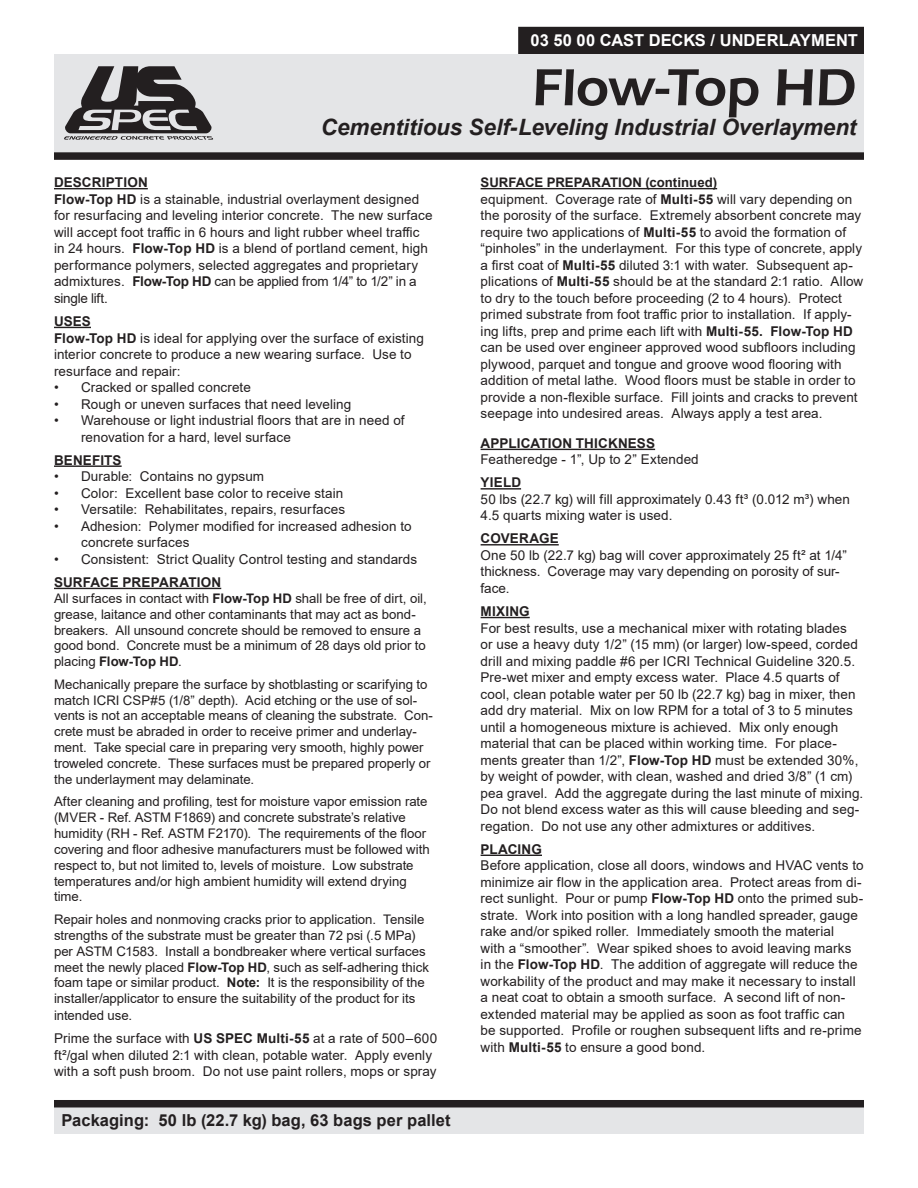
<style>
.page{position:relative;width:918px;height:1188px;background:#fff}
.page>*{position:absolute;margin:0;border:0;box-sizing:border-box;transform-origin:0 0}
.Product_Name{font:600 54px "Eras ITC";letter-spacing:-.015em;color:#231f20}
.Product_Descriptions{font:italic 700 22.5px "Arial";letter-spacing:-.005em;color:#231f20}
.Packaging{font:700 16.5px "Arial";letter-spacing:.005em;color:#231f20}
.categories{font:700 16.5px "Arial";letter-spacing:.005em;color:#fff}
.Body_Text{font:13.5px/16.5px "Arial";letter-spacing:.005em;color:#231f20}
.Body_Text_Heading{font:700 13.5px "Arial";letter-spacing:.01em;color:#231f20}
.Body_Text-2{font:700 13.5px "Arial";letter-spacing:.015em;color:#231f20}
.Body_Text-3{font:13.2px/15.9px "Arial";letter-spacing:-.005em;color:#231f20}
.Body_Text-4{font:700 13.2px "Arial";color:#231f20}
.s1{font-weight:700}
</style>
<div class="page">
<div style="left:54px;top:1108px;width:810px;height:26px;background:#e4e5e7"></div>
<div style="left:54px;top:1100px;width:810px;height:7px;background:#231f20"></div>
<div style="left:54px;top:54px;width:810px;height:98px;background:#e4e5e7"></div>
<div style="left:54px;top:152px;width:810px;height:8px;background:#231f20"></div>
<svg style="left:64px;top:66px;width:149px;height:74px"></svg>
<hr style="left:54px;top:188px;width:94px;height:1px;background:#231f20">
<hr style="left:54px;top:327px;width:37px;height:1px;background:#231f20">
<hr style="left:54px;top:465px;width:68px;height:2px;background:#231f20">
<hr style="left:54px;top:588px;width:167px;height:1px;background:#231f20">
<hr style="left:481px;top:188px;width:236px;height:1px;background:#231f20">
<hr style="left:481px;top:449px;width:174px;height:1px;background:#231f20">
<hr style="left:481px;top:488px;width:40px;height:2px;background:#231f20">
<hr style="left:481px;top:544px;width:78px;height:1px;background:#231f20">
<hr style="left:481px;top:617px;width:49px;height:1px;background:#231f20">
<hr style="left:481px;top:855px;width:61px;height:1px;background:#231f20">
<div style="left:518px;top:27px;width:346px;height:27px;background:#231f20"></div>
<p class="categories" style="left:531px;top:28px;width:329px">03 50 00 CAST DECKS / UNDERLAYMENT</p>
<p class="Product_Name" style="left:532px;top:57px;width:326px">Flow-Top HD</p>
<p class="Product_Descriptions" style="left:321px;top:112px;width:537px">Cementitious Self-Leveling Industrial Overlayment</p>
<p class="Body_Text_Heading" style="left:54px;top:173px;width:95px">DESCRIPTION</p>
<p class="Body_Text" style="left:54px;top:191px;width:380px"><span class="s1">Flow-Top HD</span> is a stainable, industrial overlayment designed for resurfacing and leveling interior concrete. The new surface will accept foot traffic in 6 hours and light rubber wheel traffic in 24 hours. <span class="s1">Flow-Top HD</span> is a blend of portland cement, high performance polymers, selected aggregates and proprietary admixtures. <span class="s1">Flow-Top HD</span> can be applied from 1/4” to 1/2” in a single lift.</p>
<p class="Body_Text_Heading" style="left:54px;top:312px;width:38px">USES</p>
<p class="Body_Text" style="left:54px;top:329px;width:371px"><span class="s1">Flow-Top HD</span> is ideal for applying over the surface of existing interior concrete to produce a new wearing surface. Use to resurface and repair:</p>
<p class="Body_Text" style="left:54px;top:379px;width:198px">• Cracked or spalled concrete</p>
<p class="Body_Text" style="left:54px;top:395px;width:299px">• Rough or uneven surfaces that need leveling</p>
<p class="Body_Text" style="left:81px;top:412px;width:325px;text-indent:-27px">• Warehouse or light industrial floors that are in need of renovation for a hard, level surface</p>
<p class="Body_Text_Heading" style="left:54px;top:451px;width:69px">BENEFITS</p>
<p class="Body_Text" style="left:54px;top:468px;width:212px">• Durable: Contains no gypsum</p>
<p class="Body_Text" style="left:54px;top:485px;width:291px">• Color: Excellent base color to receive stain</p>
<p class="Body_Text" style="left:54px;top:501px;width:293px">• Versatile: Rehabilitates, repairs, resurfaces</p>
<p class="Body_Text" style="left:81px;top:518px;width:332px;text-indent:-27px">• Adhesion: Polymer modified for increased adhesion to concrete surfaces</p>
<p class="Body_Text" style="left:54px;top:551px;width:365px">• Consistent: Strict Quality Control testing and standards</p>
<p class="Body_Text_Heading" style="left:54px;top:573px;width:169px">SURFACE PREPARATION</p>
<p class="Body_Text-3" style="left:54px;top:590px;width:374px">All surfaces in contact with <span class="s1">Flow-Top HD</span> shall be free of dirt, oil, grease, laitance and other contaminants that may act as bond&shy;breakers. All unsound concrete should be removed to ensure a good bond. Concrete must be a minimum of 28 days old prior to placing <span class="s1">Flow-Top HD</span>.</p>
<p class="Body_Text-3" style="left:54px;top:676px;width:380px">Mechanically prepare the surface by shotblasting or scarifying to match ICRI CSP#5 (1/8” depth). Acid etching or the use of sol&shy;vents is not an acceptable means of cleaning the substrate. Con&shy;crete must be abraded in order to receive primer and underlay&shy;ment. Take special care in preparing very smooth, highly power troweled concrete. These surfaces must be prepared properly or the underlayment may delaminate.</p>
<p class="Body_Text-3" style="left:54px;top:794px;width:377px">After cleaning and profiling, test for moisture vapor emission rate (MVER - Ref. ASTM F1869) and concrete substrate’s relative humidity (RH - Ref. ASTM F2170). The requirements of the floor covering and floor adhesive manufacturers must be followed with respect to, but not limited to, levels of moisture. Low substrate temperatures and/or high ambient humidity will extend drying time.</p>
<p class="Body_Text-3" style="left:54px;top:911px;width:376px">Repair holes and nonmoving cracks prior to application. Tensile strengths of the substrate must be greater than 72 psi (.5 MPa) per ASTM C1583. Install a bondbreaker where vertical surfaces meet the newly placed <span class="s1">Flow-Top HD</span>, such as self-adhering thick foam tape or similar product. <span class="s1">Note:</span> It is the responsibility of the installer/applicator to ensure the suitability of the product for its intended use.</p>
<p class="Body_Text" style="left:54px;top:1030px;width:385px">Prime the surface with <span class="s1">US SPEC Multi-55</span> at a rate of 500–600 ft²/gal when diluted 2:1 with clean, potable water. Apply evenly with a soft push broom. Do not use paint rollers, mops or spray</p>
<p class="Packaging" style="left:62px;top:1108px;width:391px">Packaging: 50 lb (22.7 kg) bag, 63 bags per pallet</p>
<p class="Body_Text-4" style="left:481px;top:173px;width:238px">SURFACE PREPARATION (continued)</p>
<p class="Body_Text" style="left:481px;top:191px;width:384px">equipment. Coverage rate of <span class="s1">Multi-55</span> will vary depending on the porosity of the surface. Extremely absorbent concrete may require two applications of <span class="s1">Multi-55</span> to avoid the formation of “pinholes” in the underlayment. For this type of concrete, apply a first coat of <span class="s1">Multi-55</span> diluted 3:1 with water. Subsequent ap&shy;plications of <span class="s1">Multi-55</span> should be at the standard 2:1 ratio. Allow to dry to the touch before proceeding (2 to 4 hours). Protect primed substrate from foot traffic prior to installation. If apply&shy;ing lifts, prep and prime each lift with <span class="s1">Multi-55. Flow-Top HD </span>can be used over engineer approved wood subfloors including plywood, parquet and tongue and groove wood flooring with addition of metal lathe. Wood floors must be stable in order to provide a non-flexible surface. Fill joints and cracks to prevent seepage into undesired areas. Always apply a test area.</p>
<p class="Body_Text_Heading" style="left:481px;top:434px;width:176px">APPLICATION THICKNESS</p>
<p class="Body_Text" style="left:481px;top:451px;width:220px">Featheredge - 1”, Up to 2” Extended</p>
<p class="Body_Text-2" style="left:481px;top:473px;width:42px">YIELD</p>
<p class="Body_Text" style="left:481px;top:491px;width:371px">50 lbs (22.7 kg) will fill approximately 0.43 ft³ (0.012 m³) when<br>4.5 quarts mixing water is used.</p>
<p class="Body_Text_Heading" style="left:481px;top:529px;width:80px">COVERAGE</p>
<p class="Body_Text" style="left:481px;top:547px;width:368px">One 50 lb (22.7 kg) bag will cover approximately 25 ft² at 1/4” thickness. Coverage may vary depending on porosity of sur&shy;face.</p>
<p class="Body_Text_Heading" style="left:481px;top:602px;width:51px">MIXING</p>
<p class="Body_Text" style="left:481px;top:620px;width:384px">For best results, use a mechanical mixer with rotating blades<br>or use a heavy duty 1/2” (15 mm) (or larger) low-speed, corded drill and mixing paddle #6 per ICRI Technical Guideline 320.5.<br>Pre-wet mixer and empty excess water. Place 4.5 quarts of cool, clean potable water per 50 lb (22.7 kg) bag in mixer, then add dry material. Mix on low RPM for a total of 3 to 5 minutes until a homogeneous mixture is achieved. Mix only enough material that can be placed within working time. For place&shy;ments greater than 1/2”, <span class="s1">Flow-Top HD</span> must be extended 30%, by weight of powder, with clean, washed and dried 3/8” (1 cm) pea gravel. Add the aggregate during the last minute of mixing.<br>Do not blend excess water as this will cause bleeding and seg&shy;regation. Do not use any other admixtures or additives.</p>
<p class="Body_Text_Heading" style="left:481px;top:840px;width:63px">PLACING</p>
<p class="Body_Text" style="left:481px;top:857px;width:385px">Before application, close all doors, windows and HVAC vents to minimize air flow in the application area. Protect areas from di&shy;rect sunlight. Pour or pump <span class="s1">Flow-Top HD</span> onto the primed sub&shy;strate. Work into position with a long handled spreader, gauge rake and/or spiked roller. Immediately smooth the material<br>with a “smoother”. Wear spiked shoes to avoid leaving marks in the <span class="s1">Flow-Top HD</span>. The addition of aggregate will reduce the workability of the product and may make it necessary to install a neat coat to obtain a smooth surface. A second lift of non&shy;extended material may be applied as soon as foot traffic can be supported. Profile or roughen subsequent lifts and re-prime with <span class="s1">Multi-55</span> to ensure a good bond.</p>
</div>
